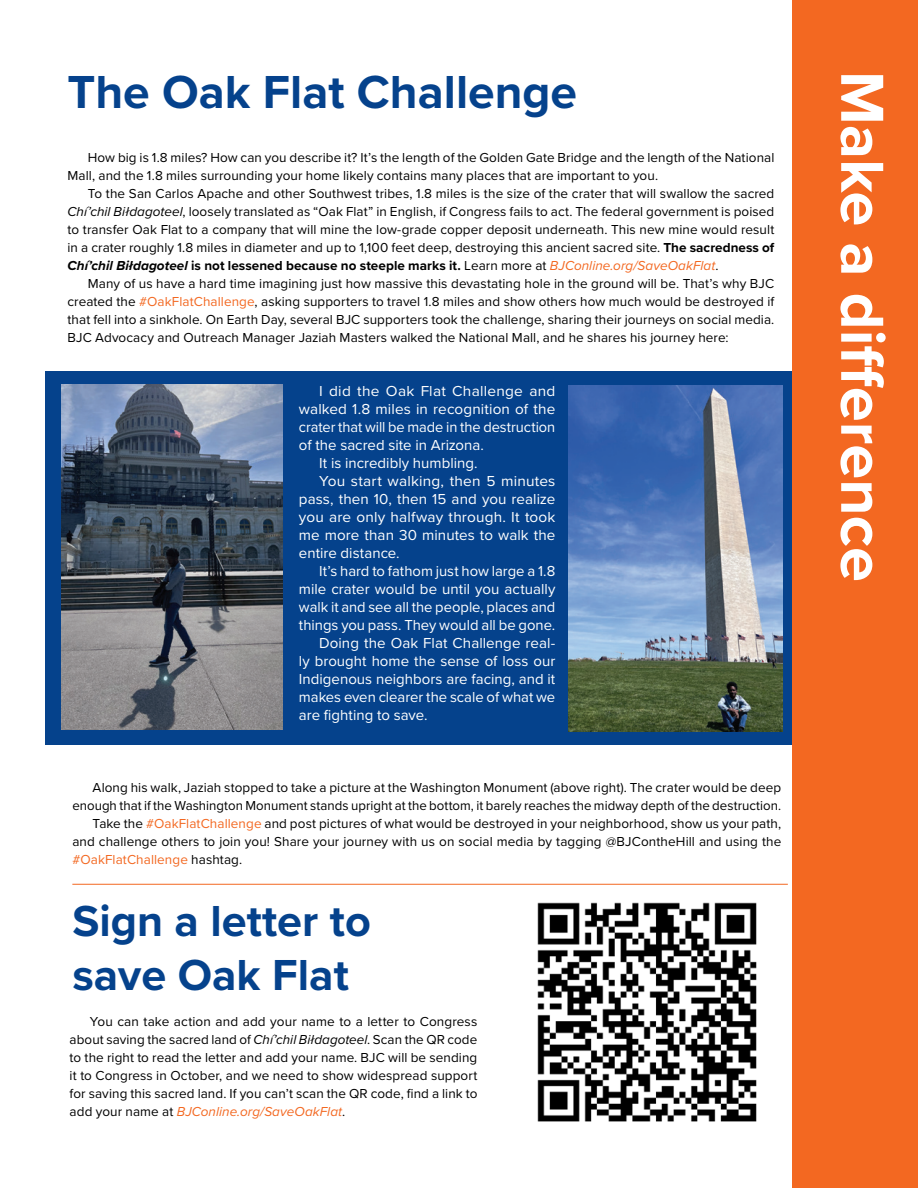
<style>
.page{position:relative;width:918px;height:1188px;background:#fff}
.page>*{position:absolute;margin:0;border:0;box-sizing:border-box;transform-origin:0 0}
.Headline-1-Large{font:700 63px "Proxima Nova";color:#fff}
.Headline-1-Large-2{font:700 48px "Proxima Nova";color:#05428c}
.Headline-1-Large-3{font:700 45px/54px "Proxima Nova";color:#05428c}
.Body-Text-Full-Justi{font:15px/18px "Proxima Nova";color:#fff;text-align:justify}
.Body-Text-Full-Justi-2{font:13.5px/18px "Proxima Nova";letter-spacing:.005em;color:#000;text-align:justify}
.s1{font-style:italic}
.s2{font-weight:700}
.s3{font-weight:700;font-style:italic}
.s4{font-style:italic;color:#f36821}
.s5{color:#f36821}
</style>
<div class="page">
<div style="left:45px;top:372px;width:756px;height:373px;background:#05428c"></div>
<div style="left:793px;top:0;width:125px;height:1188px;background:#f36821"></div>
<img style="left:62px;top:385px;width:220px;height:345px">
<img style="left:569px;top:386px;width:213px;height:345px">
<hr style="left:72px;top:884px;width:716px;height:1px;background:#f36821">
<img style="left:537px;top:902px;width:220px;height:220px">
<p class="Headline-1-Large-2" style="left:68px;top:56px;width:511px">The Oak Flat Challenge</p>
<p class="Body-Text-Full-Justi-2" style="left:68px;top:148px;width:708px;text-indent:20px">How big is 1.8 miles? How can you describe it? It’s the length of the Golden Gate Bridge and the length of the National<br>Mall, and the 1.8 miles surrounding your home likely contains many places that are important to you.</p>
<p class="Body-Text-Full-Justi-2" style="left:68px;top:184px;width:708px;text-indent:20px">To the San Carlos Apache and other Southwest tribes, 1.8 miles is the size of the crater that will swallow the sacred <span class="s1">Chí’chil Biłdagoteel</span>, loosely translated as “Oak Flat” in English, if Congress fails to act. The federal government is poised to transfer Oak Flat to a company that will mine the low-grade copper deposit underneath. This new mine would result in a crater roughly 1.8 miles in diameter and up to 1,100 feet deep, destroying this ancient sacred site. <span class="s2">The sacredness of </span><span class="s3">Chí’chil Biłdagoteel</span> <span class="s2">is not lessened because no steeple marks it.</span> Learn more at <span class="s4">BJConline.org/SaveOakFlat</span>.</p>
<p class="Body-Text-Full-Justi-2" style="left:68px;top:274px;width:708px;text-indent:20px">Many of us have a hard time imagining just how massive this devastating hole in the ground will be. That’s why BJC created the <span class="s5">#OakFlatChallenge</span>, asking supporters to travel 1.8 miles and show others how much would be destroyed if that fell into a sinkhole. On Earth Day, several BJC supporters took the challenge, sharing their journeys on social media.<br>BJC Advocacy and Outreach Manager Jaziah Masters walked the National Mall, and he shares his journey here:</p>
<p class="Body-Text-Full-Justi" style="left:299px;top:381px;width:258px;text-indent:20px">I did the Oak Flat Challenge and walked 1.8 miles in recognition of the crater that will be made in the destruction of the sacred site in Arizona.</p>
<p class="Body-Text-Full-Justi" style="left:319px;top:453px;width:160px">It is incredibly humbling.</p>
<p class="Body-Text-Full-Justi" style="left:299px;top:471px;width:258px;text-indent:20px">You start walking, then 5 minutes pass, then 10, then 15 and you realize you are only halfway through. It took me more than 30 minutes to walk the entire distance.</p>
<p class="Body-Text-Full-Justi" style="left:299px;top:561px;width:258px;text-indent:20px">It’s hard to fathom just how large a 1.8 mile crater would be until you actually walk it and see all the people, places and things you pass. They would all be gone.</p>
<p class="Body-Text-Full-Justi" style="left:299px;top:633px;width:258px;text-indent:20px">Doing the Oak Flat Challenge real&shy;ly brought home the sense of loss our Indigenous neighbors are facing, and it makes even clearer the scale of what we are fighting to save.</p>
<p class="Body-Text-Full-Justi-2" style="left:72px;top:778px;width:710px;text-align:right">Along his walk, Jaziah stopped to take a picture at the Washington Monument (above right). The crater would be deep enough that if the Washington Monument stands upright at the bottom, it barely reaches the midway depth of the destruction.</p>
<p class="Body-Text-Full-Justi-2" style="left:72px;top:814px;width:710px;text-indent:20px">Take the <span class="s5">#OakFlatChallenge</span> and post pictures of what would be destroyed in your neighborhood, show us your path, and challenge others to join you! Share your journey with us on social media by tagging @BJContheHill and using the <span class="s5">#OakFlatChallenge</span> hashtag.</p>
<p class="Headline-1-Large-3" style="left:72px;top:893px;width:300px">Sign a letter to save Oak Flat</p>
<p class="Body-Text-Full-Justi-2" style="left:70px;top:1012px;width:409px;text-indent:20px">You can take action and add your name to a letter to Congress about saving the sacred land of <span class="s1">Chí’chil Biłdagoteel</span>. Scan the QR code to the right to read the letter and add your name. BJC will be sending it to Congress in October, and we need to show widespread support for saving this sacred land. If you can’t scan the QR code, find a link to add your name at <span class="s4">BJConline.org/SaveOakFlat</span>.</p>
<p class="Headline-1-Large" style="left:909px;top:71px;width:512px;rotate:90deg">Make a difference</p>
</div>
